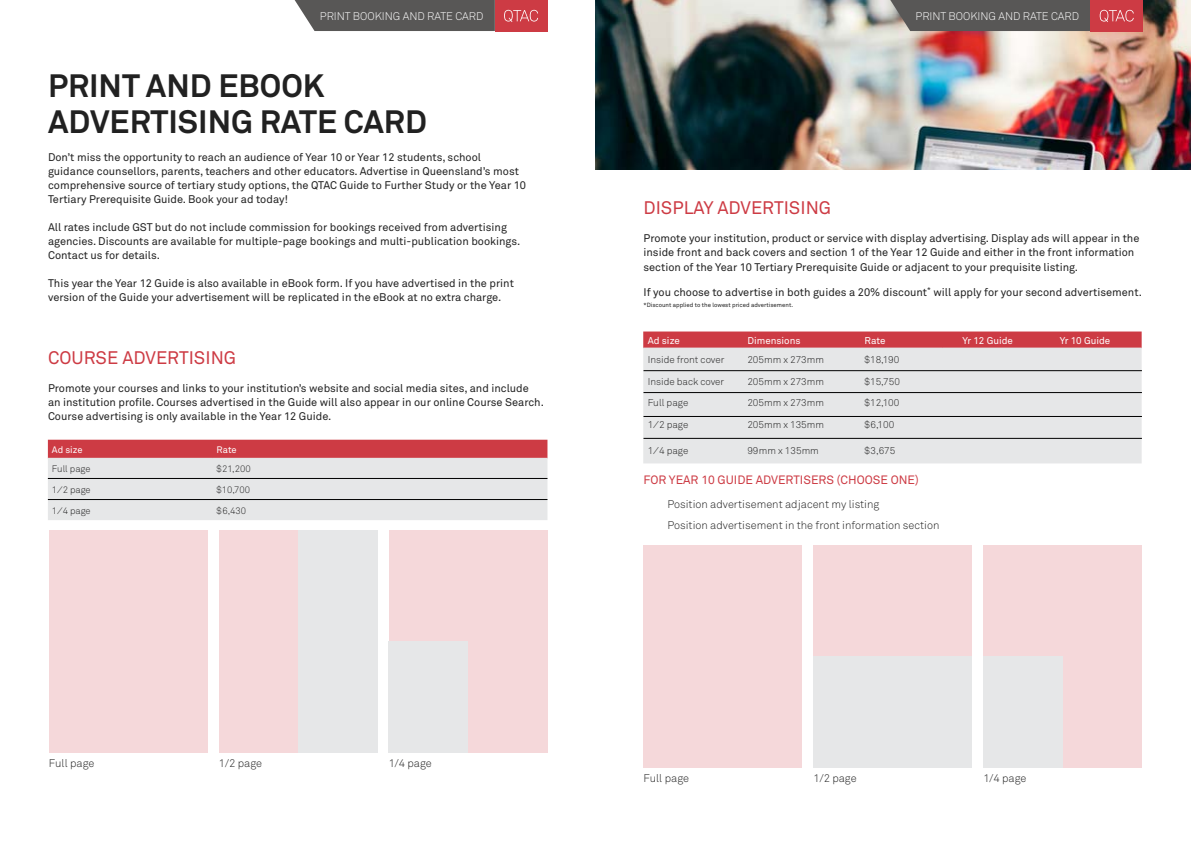
<style>
.page{position:relative;width:1191px;height:842px;background:#fff}
.page>*{position:absolute;margin:0;border:0;box-sizing:border-box;transform-origin:0 0}
.t1{font:700 32px/36px "Akkurat Std";color:#212121}
.t2{font:18px "Akkurat Std";color:#cd3b44}
.t3{font:12px "Akkurat Std";color:#cd3b44}
.t4{font:11px/14px "Akkurat Std";color:#212121}
.t5{font:300 11px/20.7px "Akkurat Std";color:#212121}
.t6{font:300 11px "Akkurat Std";color:#fff}
.t7{font:300 9.8px "Akkurat Std";color:#212121}
.t8{font:9.8px "Akkurat Std";color:#fff}
.t9{font:300 9.4px "Akkurat Std";color:#212121}
.t10{font:9.4px "Akkurat Std";letter-spacing:-.005em;color:#fff}
.t11{font:6px "Akkurat Std";color:#212121}
</style>
<div class="page">
<div style="left:643px;top:371px;width:498px;height:92px;background:#e6e7e8"></div>
<svg style="left:643px;top:331px;width:498px;height:39px;background:#db9fa3"></svg>
<hr style="left:942px;top:348px;width:100px;height:1px;background:#e6e7e8">
<hr style="left:941px;top:349px;width:2px;height:21px;background:#e6e7e8">
<hr style="left:1042px;top:348px;width:99px;height:1px;background:#e6e7e8">
<hr style="left:643px;top:416px;width:499px;height:1px;background:#000">
<hr style="left:643px;top:392px;width:499px;height:1px;background:#000">
<hr style="left:643px;top:370px;width:499px;height:1px;background:#000">
<hr style="left:643px;top:438px;width:499px;height:1px;background:#000">
<div style="left:643px;top:545px;width:159px;height:223px;background:#f5d8da"></div>
<div style="left:813px;top:545px;width:159px;height:223px;background:#f5d8da"></div>
<div style="left:813px;top:657px;width:159px;height:111px;background:#e6e7e8"></div>
<div style="left:983px;top:545px;width:159px;height:223px;background:#f5d8da"></div>
<div style="left:983px;top:657px;width:79px;height:111px;background:#e6e7e8"></div>
<div style="left:49px;top:530px;width:158px;height:223px;background:#f5d8da"></div>
<div style="left:219px;top:530px;width:158px;height:223px;background:#f5d8da"></div>
<div style="left:298px;top:530px;width:79px;height:223px;background:#e6e7e8"></div>
<div style="left:389px;top:530px;width:158px;height:223px;background:#f5d8da"></div>
<div style="left:389px;top:642px;width:79px;height:111px;background:#e6e7e8"></div>
<img style="left:595px;top:0;width:596px;height:169px">
<svg style="left:48px;top:440px;width:499px;height:80px;background:#dfbec1"></svg>
<hr style="left:48px;top:458px;width:165px;height:1px;background:#e6e7e8">
<hr style="left:213px;top:458px;width:334px;height:1px;background:#e6e7e8">
<hr style="left:48px;top:478px;width:499px;height:1px;background:#000">
<hr style="left:48px;top:499px;width:499px;height:1px;background:#000">
<div style="left:295px;top:0;width:200px;height:31px;background:#585756"></div>
<div style="left:495px;top:0;width:52px;height:31px;background:#cd3b44"></div>
<svg style="left:504px;top:10px;width:34px;height:12px"></svg>
<div style="left:890px;top:0;width:200px;height:31px;background:#585756"></div>
<div style="left:1090px;top:0;width:53px;height:31px;background:#cd3b44"></div>
<svg style="left:1099px;top:10px;width:34px;height:12px"></svg>
<p class="t6" style="left:320px;top:9px;width:165px">PRINT BOOKING AND RATE CARD</p>
<p class="t6" style="left:915px;top:9px;width:165px">PRINT BOOKING AND RATE CARD</p>
<h1 class="t1" style="left:48px;top:68px;width:380px">PRINT AND EBOOK<br>ADVERTISING RATE CARD</h1>
<p class="t4" style="left:48px;top:151px;width:479px">Don’t miss the opportunity to reach an audience of Year 10 or Year 12 students, school guidance counsellors, parents, teachers and other educators. Advertise in Queensland’s most comprehensive source of tertiary study options, the QTAC Guide to Further Study or the Year 10<br>Tertiary Prerequisite Guide. Book your ad today!</p>
<p class="t4" style="left:48px;top:221px;width:474px">All rates include GST but do not include commission for bookings received from advertising agencies. Discounts are available for multiple-page bookings and multi-publication bookings.<br>Contact us for details.</p>
<p class="t4" style="left:48px;top:277px;width:467px">This year the Year 12 Guide is also available in eBook form. If you have advertised in the print version of the Guide your advertisement will be replicated in the eBook at no extra charge.</p>
<h2 class="t2" style="left:48px;top:347px;width:190px">COURSE ADVERTISING</h2>
<p class="t4" style="left:48px;top:381px;width:497px">Promote your courses and links to your institution’s website and social media sites, and include an institution profile. Courses advertised in the Guide will also appear in our online Course Search.<br>Course advertising is only available in the Year 12 Guide.</p>
<p class="t10" style="left:52px;top:444px;width:32px">Ad size</p>
<p class="t10" style="left:217px;top:444px;width:22px">Rate</p>
<p class="t9" style="left:52px;top:463px;width:40px">Full page</p>
<p class="t9" style="left:217px;top:463px;width:36px">$21,200</p>
<p class="t9" style="left:52px;top:484px;width:40px">1⁄2 page</p>
<p class="t9" style="left:217px;top:484px;width:35px">$10,700</p>
<p class="t9" style="left:52px;top:505px;width:40px">1⁄4 page</p>
<p class="t9" style="left:217px;top:505px;width:31px">$6,430</p>
<p class="t5" style="left:49px;top:753px;width:47px">Full page</p>
<p class="t5" style="left:219px;top:753px;width:45px">1/2 page</p>
<p class="t5" style="left:389px;top:753px;width:45px">1/4 page</p>
<h2 class="t2" style="left:643px;top:197px;width:189px">DISPLAY ADVERTISING</h2>
<p class="t4" style="left:643px;top:232px;width:497px">Promote your institution, product or service with display advertising. Display ads will appear in the inside front and back covers and section 1 of the Year 12 Guide and either in the front information section of the Year 10 Tertiary Prerequisite Guide or adjacent to your prequisite listing.</p>
<p class="t4" style="left:643px;top:285px;width:500px">If you choose to advertise in both guides a 20% discount<sup>*</sup> will apply for your second advertisement.</p>
<p class="t11" style="left:643px;top:301px;width:151px">*Discount applied to the lowest priced advertisement.</p>
<p class="t8" style="left:647px;top:335px;width:34px">Ad size</p>
<p class="t8" style="left:747px;top:335px;width:55px">Dimensions</p>
<p class="t8" style="left:864px;top:335px;width:23px">Rate</p>
<p class="t8" style="left:962px;top:335px;width:52px">Yr 12 Guide</p>
<p class="t8" style="left:1059px;top:335px;width:52px">Yr 10 Guide</p>
<p class="t7" style="left:647px;top:354px;width:78px">Inside front cover</p>
<p class="t7" style="left:747px;top:354px;width:78px">205mm x 273mm</p>
<p class="t7" style="left:864px;top:354px;width:36px">$18,190</p>
<p class="t7" style="left:647px;top:376px;width:78px">Inside back cover</p>
<p class="t7" style="left:747px;top:376px;width:78px">205mm x 273mm</p>
<p class="t7" style="left:864px;top:376px;width:37px">$15,750</p>
<p class="t7" style="left:647px;top:397px;width:42px">Full page</p>
<p class="t7" style="left:747px;top:397px;width:78px">205mm x 273mm</p>
<p class="t7" style="left:864px;top:397px;width:36px">$12,100</p>
<p class="t7" style="left:647px;top:419px;width:42px">1⁄2 page</p>
<p class="t7" style="left:747px;top:419px;width:78px">205mm x 135mm</p>
<p class="t7" style="left:864px;top:419px;width:31px">$6,100</p>
<p class="t7" style="left:647px;top:444px;width:42px">1⁄4 page</p>
<p class="t7" style="left:747px;top:444px;width:73px">99mm x 135mm</p>
<p class="t7" style="left:864px;top:444px;width:32px">$3,675</p>
<p class="t3" style="left:643px;top:473px;width:277px">FOR YEAR 10 GUIDE ADVERTISERS (CHOOSE ONE)</p>
<p class="t5" style="left:667px;top:494px;width:273px">Position advertisement adjacent my listing<br>Position advertisement in the front information section</p>
<p class="t5" style="left:643px;top:768px;width:47px">Full page</p>
<p class="t5" style="left:813px;top:768px;width:45px">1/2 page</p>
<p class="t5" style="left:983px;top:768px;width:45px">1/4 page</p>
</div>
